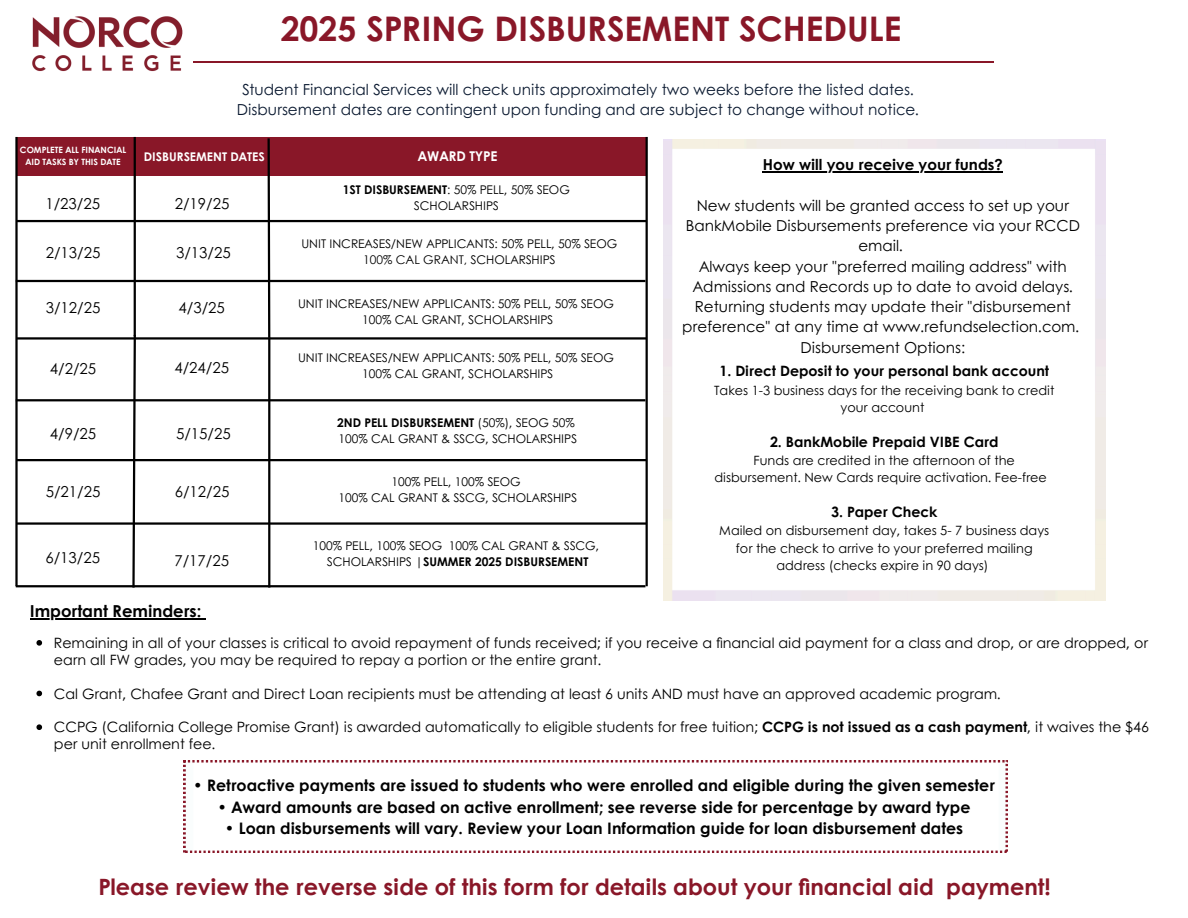
<style>
.page{position:relative;width:1188px;height:918px;background:#fff}
.page>*{position:absolute;margin:0;border:0;box-sizing:border-box;transform-origin:0 0}
.t1{font:700 33.9px "Century Gothic";color:#891728}
.t2{font:700 22.5px "Century Gothic";color:#891728}
.t3{font:700 16.5px "Century Gothic";color:#000}
.t4{font:700 15.9px "Century Gothic";color:#000}
.t5{font:15.15px/20.2px "Century Gothic";color:#000;text-align:center}
.t6{font:15.15px/20.2px "Century Gothic";color:#0a1930;text-align:center}
.t7{font:700 15.15px "Century Gothic";color:#000}
.t8{font:15px "Century Gothic";color:#000}
.t9{font:14.25px/16.8px "Century Gothic";color:#000}
.t10{font:700 14.25px "Century Gothic";color:#000}
.t11{font:700 13.5px "Century Gothic";color:#fff}
.t12{font:12.75px/17.1px "Century Gothic";color:#000;text-align:center}
.t13{font:12px/16px "Century Gothic";color:#000;text-align:center}
.t14{font:700 12px "Century Gothic";color:#000}
.t15{font:700 12px "Century Gothic";color:#fff}
.t16{font:700 8.7px/11.6px "Century Gothic";color:#fff;text-align:center}
.s1{font-weight:700}
.s2{font-weight:400}
</style>
<div class="page">
<img style="left:32px;top:16px;width:183px;height:56px">
<img style="left:663px;top:139px;width:443px;height:461px">
<svg style="left:184px;top:760px;width:824px;height:93px"></svg>
<hr style="left:194px;top:62px;width:800px;height:1px;background:#891728">
<hr style="left:763px;top:171px;width:240px;height:2px;background:#000">
<svg style="left:36px;top:640px;width:6px;height:6px"></svg>
<svg style="left:36px;top:691px;width:6px;height:5px"></svg>
<svg style="left:36px;top:724px;width:6px;height:6px"></svg>
<hr style="left:30px;top:618px;width:171px;height:1px;background:#000">
<div style="left:16px;top:137px;width:630px;height:38px;background:#891728"></div>
<hr style="left:15px;top:137px;width:3px;height:449px;background:#000">
<hr style="left:646px;top:137px;width:2px;height:449px;background:#000">
<hr style="left:134px;top:137px;width:2px;height:199px;background:#000">
<svg style="left:266px;top:138px;width:6px;height:199px"></svg>
<hr style="left:16px;top:280px;width:629px;height:2px;background:#000">
<hr style="left:17px;top:220px;width:630px;height:2px;background:#000">
<hr style="left:17px;top:337px;width:630px;height:3px;background:#000">
<hr style="left:16px;top:399px;width:629px;height:2px;background:#000">
<hr style="left:17px;top:459px;width:630px;height:2px;background:#000">
<svg style="left:131px;top:333px;width:6px;height:255px"></svg>
<hr style="left:268px;top:337px;width:2px;height:251px;background:#000">
<hr style="left:17px;top:522px;width:630px;height:3px;background:#000">
<hr style="left:16px;top:585px;width:629px;height:2px;background:#000">
<p class="t1" style="left:281px;top:3px;width:622px">2025 SPRING DISBURSEMENT SCHEDULE</p>
<h5 class="t6" style="left:237px;top:78px;width:684px">Student Financial Services will check units approximately two weeks before the listed dates.<br>Disbursement dates are contingent upon funding and are subject to change without notice.</h5>
<h4 class="t16" style="left:20px;top:144px;width:108px">COMPLETE ALL FINANCIAL<br>AID TASKS BY THIS DATE</h4>
<p class="t15" style="left:144px;top:148px;width:122px">DISBURSEMENT DATES</p>
<h4 class="t11" style="left:418px;top:145px;width:81px">AWARD TYPE</h4>
<h4 class="t8" style="left:45px;top:192px;width:56px">1/23/25</h4>
<h4 class="t8" style="left:46px;top:241px;width:56px">2/13/25</h4>
<h4 class="t8" style="left:46px;top:296px;width:56px">3/12/25</h4>
<p class="t8" style="left:50px;top:358px;width:48px">4/2/25</p>
<p class="t8" style="left:50px;top:422px;width:48px">4/9/25</p>
<h4 class="t8" style="left:46px;top:480px;width:56px">5/21/25</h4>
<p class="t8" style="left:175px;top:192px;width:56px">2/19/25</p>
<p class="t8" style="left:176px;top:241px;width:56px">3/13/25</p>
<p class="t8" style="left:179px;top:296px;width:48px">4/3/25</p>
<p class="t8" style="left:174px;top:356px;width:56px">4/24/25</p>
<h4 class="t8" style="left:176px;top:422px;width:56px">5/15/25</h4>
<h4 class="t8" style="left:175px;top:480px;width:56px">6/12/25</h4>
<p class="t13" style="left:343px;top:181px;width:229px"><span class="s1">1ST DISBURSEMENT</span>: 50% PELL, 50% SEOG<br>SCHOLARSHIPS</p>
<p class="t13" style="left:301px;top:235px;width:317px">UNIT INCREASES/NEW APPLICANTS: 50% PELL, 50% SEOG<br>100% CAL GRANT, SCHOLARSHIPS</p>
<h3 class="t13" style="left:298px;top:295px;width:317px">UNIT INCREASES/NEW APPLICANTS: 50% PELL, 50% SEOG</h3>
<h4 class="t13" style="left:362px;top:311px;width:192px">100% CAL GRANT, SCHOLARSHIPS</h4>
<p class="t13" style="left:298px;top:349px;width:317px">UNIT INCREASES/NEW APPLICANTS: 50% PELL, 50% SEOG</p>
<p class="t13" style="left:362px;top:365px;width:192px">100% CAL GRANT, SCHOLARSHIPS</p>
<p class="t14" style="left:337px;top:413px;width:239px">2ND PELL DISBURSEMENT <span class="s2">(50%), SEOG 50%</span></p>
<p class="t13" style="left:338px;top:430px;width:240px">100% CAL GRANT &amp; SSCG, SCHOLARSHIPS</p>
<p class="t13" style="left:391px;top:473px;width:131px">100% PELL, 100% SEOG</p>
<p class="t13" style="left:338px;top:489px;width:240px">100% CAL GRANT &amp; SSCG, SCHOLARSHIPS</p>
<p class="t8" style="left:45px;top:546px;width:56px">6/13/25</p>
<p class="t8" style="left:174px;top:549px;width:56px">7/17/25</p>
<h4 class="t3" style="left:30px;top:599px;width:173px">Important Reminders:</h4>
<p class="t13" style="left:313px;top:537px;width:288px">100% PELL, 100% SEOG 100% CAL GRANT &amp; SSCG,</p>
<p class="t14" style="left:327px;top:553px;width:263px"><span class="s2">SCHOLARSHIPS |</span>SUMMER 2025 DISBURSEMENT</p>
<p class="t7" style="left:763px;top:153px;width:242px">How will you receive your funds?</p>
<p class="t5" style="left:682px;top:195px;width:399px">New students will be granted access to set up your BankMobile Disbursements preference via your RCCD email.<br>Always keep your "preferred mailing address" with Admissions and Records up to date to avoid delays.<br>Returning students may update their "disbursement preference" at any time at www.refundselection.com.<br>Disbursement Options:</p>
<h4 class="t10" style="left:719px;top:361px;width:331px">1. Direct Deposit to your personal bank account</h4>
<h4 class="t12" style="left:714px;top:381px;width:342px">Takes 1-3 business days for the receiving bank to credit your account</h4>
<p class="t10" style="left:770px;top:431px;width:230px">2. BankMobile Prepaid VIBE Card</p>
<p class="t12" style="left:715px;top:451px;width:334px">Funds are credited in the afternoon of the disbursement. New Cards require activation. Fee-free</p>
<h4 class="t10" style="left:831px;top:501px;width:108px">3. Paper Check</h4>
<h4 class="t12" style="left:719px;top:522px;width:331px">Mailed on disbursement day, takes 5- 7 business days for the check to arrive to your preferred mailing address (checks expire in 90 days)</h4>
<p class="t9" style="left:54px;top:634px;width:1096px">Remaining in all of your classes is critical to avoid repayment of funds received; if you receive a financial aid payment for a class and drop, or are dropped, or earn all FW grades, you may be required to repay a portion or the entire grant.</p>
<p class="t9" style="left:54px;top:684px;width:948px">Cal Grant, Chafee Grant and Direct Loan recipients must be attending at least 6 units AND must have an approved academic program.</p>
<h4 class="t9" style="left:54px;top:718px;width:1096px">CCPG (California College Promise Grant) is awarded automatically to eligible students for free tuition; <span class="s1">CCPG is not issued as a cash payment</span>, it waives the $46 per unit enrollment fee.</h4>
<p class="t4" style="left:193px;top:773px;width:803px">• Retroactive payments are issued to students who were enrolled and eligible during the given semester</p>
<p class="t4" style="left:217px;top:795px;width:755px">• Award amounts are based on active enrollment; see reverse side for percentage by award type</p>
<p class="t4" style="left:225px;top:816px;width:740px">• Loan disbursements will vary. Review your Loan Information guide for loan disbursement dates</p>
<p class="t2" style="left:98px;top:869px;width:954px">Please review the reverse side of this form for details about your financial aid payment!</p>
</div>
